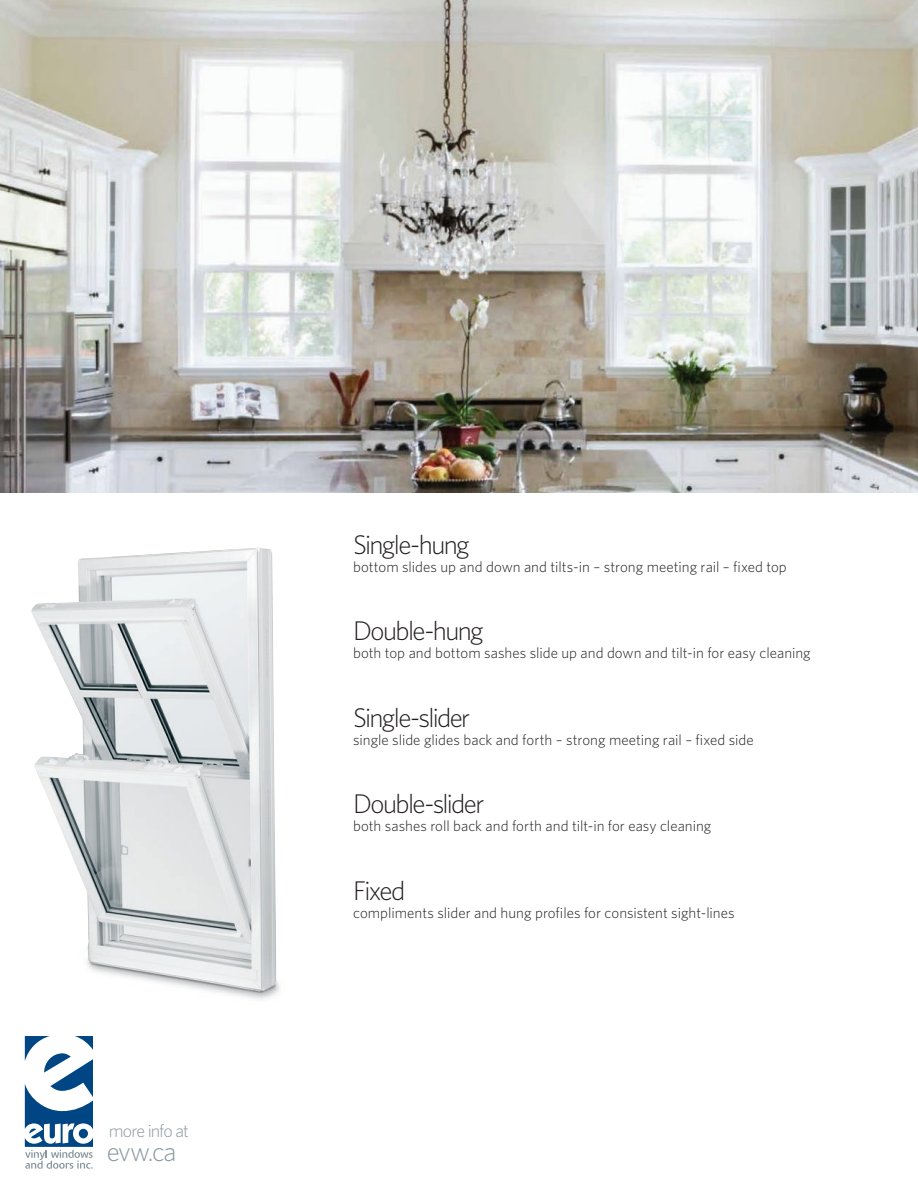
<style>
.page{position:relative;width:918px;height:1188px;background:#fff}
.page>*{position:absolute;margin:0;border:0;box-sizing:border-box;transform-origin:0 0}
.t1{font:300 27px "Whitney HTF";letter-spacing:-.06em;color:#231f20}
.t2{font:300 27px "Whitney HTF";color:#8b98a0}
.t3{font:300 18px "Whitney HTF";letter-spacing:-.055em;color:#8b98a0}
.t4{font:300 15px "Whitney HTF";color:#231f20}
</style>
<div class="page">
<img style="left:31px;top:548px;width:249px;height:451px">
<svg style="left:25px;top:1036px;width:68px;height:133px"></svg>
<img style="left:0;top:0;width:918px;height:492px">
<p class="t3" style="left:109px;top:1121px;width:82px">more info at</p>
<p class="t2" style="left:107px;top:1136px;width:71px">evw.ca</p>
<p class="t1" style="left:353px;top:529px;width:118px">Single-hung</p>
<p class="t4" style="left:353px;top:558px;width:435px">bottom slides up and down and tilts-in – strong meeting rail – fixed top</p>
<p class="t1" style="left:353px;top:615px;width:132px">Double-hung</p>
<p class="t4" style="left:353px;top:645px;width:459px">both top and bottom sashes slide up and down and tilt-in for easy cleaning</p>
<p class="t1" style="left:353px;top:702px;width:119px">Single-slider</p>
<p class="t4" style="left:353px;top:731px;width:402px">single slide glides back and forth – strong meeting rail – fixed side</p>
<p class="t1" style="left:353px;top:788px;width:133px">Double-slider</p>
<p class="t4" style="left:353px;top:817px;width:360px">both sashes roll back and forth and tilt-in for easy cleaning</p>
<p class="t1" style="left:353px;top:875px;width:54px">Fixed</p>
<p class="t4" style="left:353px;top:904px;width:383px">compliments slider and hung profiles for consistent sight-lines</p>
</div>
